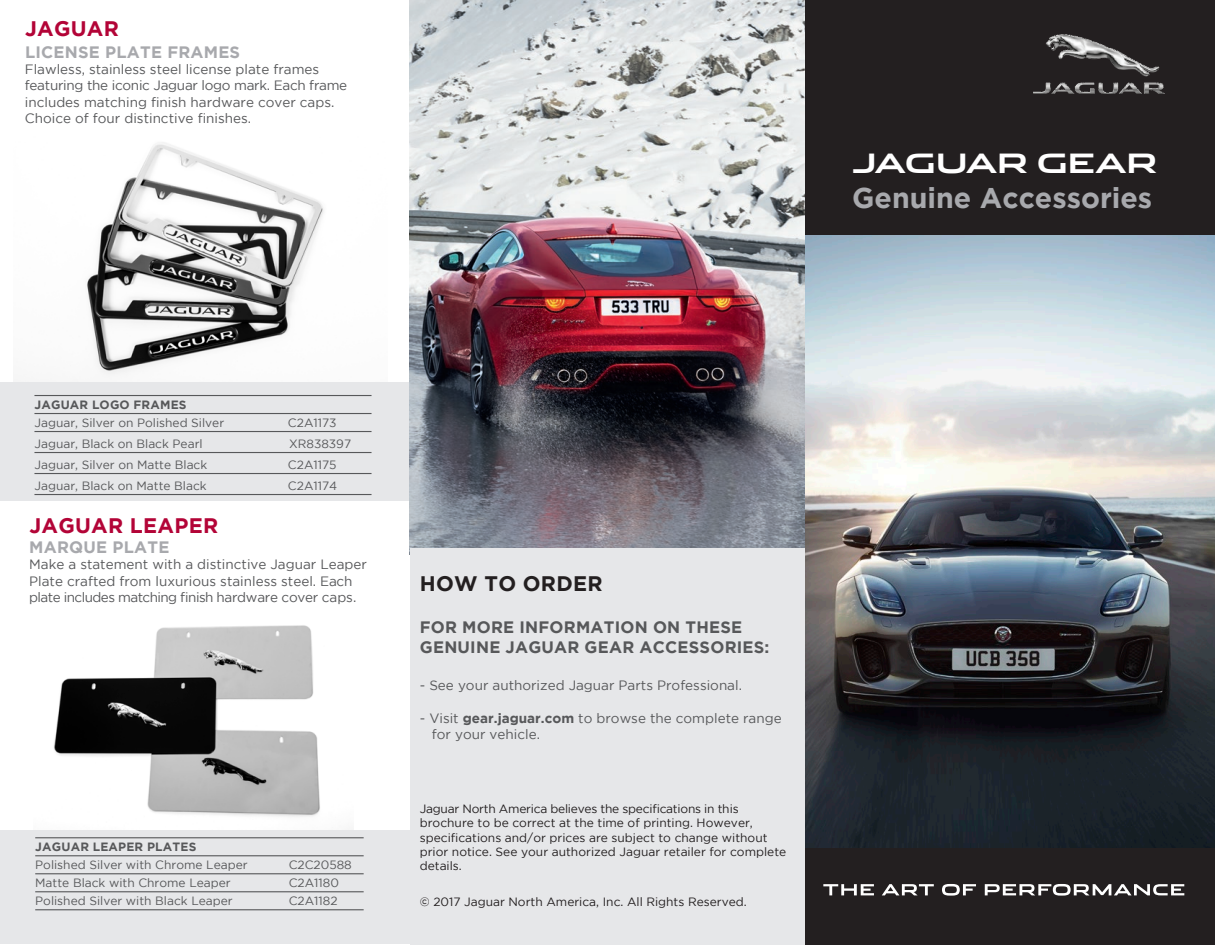
<style>
.page{position:relative;width:1215px;height:945px;background:#fff}
.page>*{position:absolute;margin:0;border:0;box-sizing:border-box;transform-origin:0 0}
.t1{font:700 28.5px "Gotham";color:#a8a9ad}
.t2{font:700 27px "Jaguar";color:#fff}
.t3{font:700 21px "Gotham";letter-spacing:.015em;color:#b30437}
.t4{font:700 21px "Gotham";letter-spacing:.015em;color:#231f20}
.t5{font:700 16.5px/19.8px "Gotham";letter-spacing:.015em;color:#57585a}
.t6{font:700 16.5px "Gotham";letter-spacing:.015em;color:#a8a9ad}
.t7{font:13.5px/16.2px "Gotham";color:#57585a}
.t8{font:12px/14.4px "Gotham";color:#231f20}
.t9{font:12px "Gotham";color:#57585a}
.t10{font:700 12px "Gotham";letter-spacing:.015em;color:#57585a}
.s1{font-weight:700}
</style>
<div class="page">
<div style="left:0;top:830px;width:802px;height:114px;background:#e6e7e9"></div>
<div style="left:0;top:382px;width:420px;height:119px;background:#e6e7e9"></div>
<img style="left:87px;top:142px;width:237px;height:233px">
<img style="left:54px;top:625px;width:266px;height:192px">
<hr style="left:34px;top:395px;width:338px;height:1px;background:#57585a">
<hr style="left:34px;top:413px;width:338px;height:1px;background:#57585a">
<hr style="left:34px;top:431px;width:338px;height:1px;background:#57585a">
<hr style="left:34px;top:452px;width:338px;height:1px;background:#57585a">
<hr style="left:34px;top:473px;width:338px;height:1px;background:#57585a">
<hr style="left:34px;top:494px;width:338px;height:1px;background:#57585a">
<hr style="left:35px;top:837px;width:329px;height:1px;background:#57585a">
<hr style="left:35px;top:855px;width:329px;height:1px;background:#57585a">
<hr style="left:35px;top:873px;width:329px;height:1px;background:#57585a">
<hr style="left:35px;top:891px;width:329px;height:1px;background:#57585a">
<hr style="left:35px;top:909px;width:329px;height:1px;background:#57585a">
<img style="left:410px;top:0;width:395px;height:549px">
<div style="left:410px;top:549px;width:398px;height:396px;background:#e6e7e9"></div>
<img style="left:805px;top:235px;width:410px;height:614px">
<div style="left:805px;top:0;width:410px;height:235px;background:#231f20"></div>
<img style="left:1033px;top:34px;width:132px;height:60px">
<div style="left:805px;top:849px;width:410px;height:96px;background:#231f20"></div>
<svg style="left:823px;top:884px;width:361px;height:12px"></svg>
<h3 class="t3" style="left:25px;top:17px;width:96px">JAGUAR</h3>
<p class="t6" style="left:25px;top:43px;width:217px">LICENSE PLATE FRAMES</p>
<p class="t7" style="left:25px;top:61px;width:324px">Flawless, stainless steel license plate frames featuring the iconic Jaguar logo mark. Each frame includes matching finish hardware cover caps.<br>Choice of four distinctive finishes.</p>
<h2 class="t2" style="left:852px;top:141px;width:307px">JAGUAR GEAR</h2>
<h1 class="t1" style="left:852px;top:181px;width:302px">Genuine Accessories</h1>
<p class="t10" style="left:35px;top:397px;width:154px">JAGUAR LOGO FRAMES</p>
<p class="t9" style="left:34px;top:416px;width:191px">Jaguar, Silver on Polished Silver</p>
<p class="t9" style="left:288px;top:416px;width:50px">C2A1173</p>
<p class="t9" style="left:34px;top:437px;width:170px">Jaguar, Black on Black Pearl</p>
<p class="t9" style="left:289px;top:437px;width:64px">XR838397</p>
<p class="t9" style="left:34px;top:458px;width:174px">Jaguar, Silver on Matte Black</p>
<p class="t9" style="left:288px;top:458px;width:50px">C2A1175</p>
<p class="t9" style="left:34px;top:479px;width:174px">Jaguar, Black on Matte Black</p>
<p class="t9" style="left:288px;top:479px;width:51px">C2A1174</p>
<h3 class="t3" style="left:29px;top:514px;width:191px">JAGUAR LEAPER</h3>
<p class="t6" style="left:29px;top:538px;width:142px">MARQUE PLATE</p>
<p class="t7" style="left:29px;top:556px;width:339px">Make a statement with a distinctive Jaguar Leaper<br>Plate crafted from luxurious stainless steel. Each plate includes matching finish hardware cover caps.</p>
<p class="t10" style="left:35px;top:840px;width:163px">JAGUAR LEAPER PLATES</p>
<p class="t9" style="left:35px;top:858px;width:214px">Polished Silver with Chrome Leaper</p>
<p class="t9" style="left:289px;top:858px;width:65px">C2C20588</p>
<p class="t9" style="left:35px;top:876px;width:197px">Matte Black with Chrome Leaper</p>
<p class="t9" style="left:289px;top:876px;width:52px">C2A1180</p>
<p class="t9" style="left:35px;top:894px;width:199px">Polished Silver with Black Leaper</p>
<p class="t9" style="left:289px;top:894px;width:50px">C2A1182</p>
<h3 class="t4" style="left:420px;top:572px;width:184px">HOW TO ORDER</h3>
<p class="t5" style="left:420px;top:617px;width:351px">FOR MORE INFORMATION ON THESE<br>GENUINE JAGUAR GEAR ACCESSORIES:</p>
<p class="t7" style="left:420px;top:677px;width:324px">- See your authorized Jaguar Parts Professional.</p>
<p class="t7" style="left:432px;top:710px;width:351px;text-indent:-12px">- Visit <span class="s1">gear.jaguar.com</span> to browse the complete range for your vehicle.</p>
<p class="t8" style="left:420px;top:801px;width:368px">Jaguar North America believes the specifications in this brochure to be correct at the time of printing. However, specifications and/or prices are subject to change without prior notice. See your authorized Jaguar retailer for complete details.</p>
<p class="t8" style="left:420px;top:895px;width:329px">© 2017 Jaguar North America, Inc. All Rights Reserved.</p>
</div>
